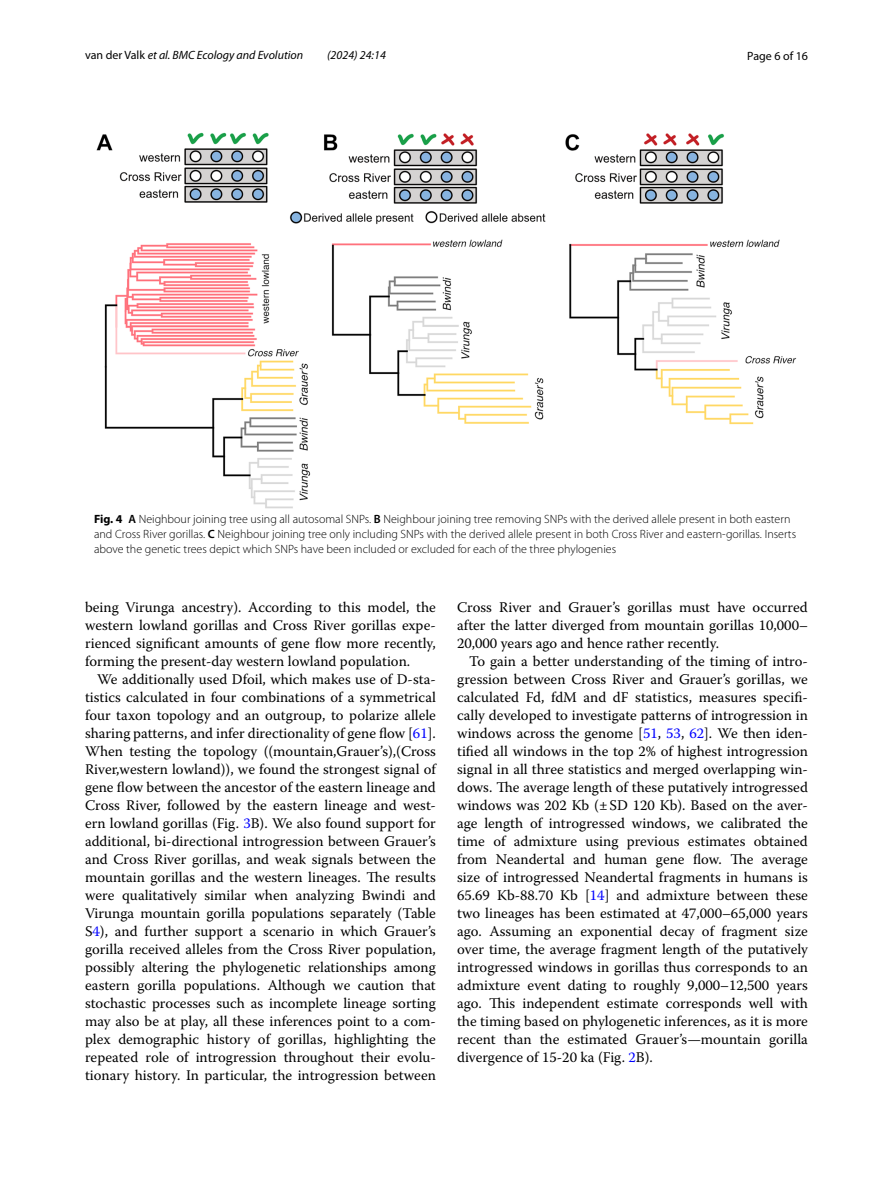
<style>
.page{position:relative;width:893px;height:1187px;background:#fff}
.page>*{position:absolute;margin:0;border:0;box-sizing:border-box;transform-origin:0 0}
.t1{font:14.7px/18px "Warnock Pro";color:#000;text-align:justify}
.t2{font:300 12px/15px "Myriad Pro";color:#000}
.t3{font:italic 12px "Myriad Pro";color:#000}
.t4{font:12px "Myriad Pro";color:#000}
.s1{font-style:normal}
.s2{font-weight:700}
.s3{font-weight:600}
.s4{color:#00f}
</style>
<div class="page">
<img style="left:96px;top:133px;width:701px;height:375px">
<p class="t3" style="left:85px;top:48px;width:220px"><span class="s1">van der Valk</span> et al. BMC Ecology and Evolution</p>
<p class="t3" style="left:327px;top:48px;width:60px">(2024) 24:14</p>
<p class="t4" style="left:747px;top:48px;width:62px">Page 6 of 16</p>
<p class="t2" style="left:94px;top:512px;width:704px"><span class="s2">Fig. 4</span> <span class="s3">A</span> Neighbour joining tree using all autosomal SNPs. <span class="s3">B</span> Neighbour joining tree removing SNPs with the derived allele present in both eastern and Cross River gorillas. <span class="s3">C</span> Neighbour joining tree only including SNPs with the derived allele present in both Cross River and eastern-gorillas. Inserts above the genetic trees depict which SNPs have been included or excluded for each of the three phylogenies</p>
<p class="t1" style="left:85px;top:597px;width:352px">being Virunga ancestry). According to this model, the western lowland gorillas and Cross River gorillas expe&shy;rienced significant amounts of gene flow more recently, forming the present-day western lowland population.</p>
<p class="t1" style="left:85px;top:669px;width:352px;text-indent:12px">We additionally used Dfoil, which makes use of D-sta&shy;tistics calculated in four combinations of a symmetrical four taxon topology and an outgroup, to polarize allele sharing patterns, and infer directionality of gene flow [<span class="s4">61</span>].<br>When testing the topology ((mountain,Grauer’s),(Cross River,western lowland)), we found the strongest signal of gene flow between the ancestor of the eastern lineage and Cross River, followed by the eastern lineage and west&shy;ern lowland gorillas (Fig. <span class="s4">3</span>B). We also found support for additional, bi-directional introgression between Grauer’s and Cross River gorillas, and weak signals between the mountain gorillas and the western lineages. The results were qualitatively similar when analyzing Bwindi and Virunga mountain gorilla populations separately (Table S<span class="s4">4</span>), and further support a scenario in which Grauer’s gorilla received alleles from the Cross River population, possibly altering the phylogenetic relationships among eastern gorilla populations. Although we caution that stochastic processes such as incomplete lineage sorting may also be at play, all these inferences point to a com&shy;plex demographic history of gorillas, highlighting the repeated role of introgression throughout their evolu&shy;tionary history. In particular, the introgression between</p>
<p class="t1" style="left:457px;top:597px;width:352px">Cross River and Grauer’s gorillas must have occurred after the latter diverged from mountain gorillas 10,000– 20,000 years ago and hence rather recently.</p>
<p class="t1" style="left:457px;top:651px;width:352px;text-indent:12px">To gain a better understanding of the timing of intro&shy;gression between Cross River and Grauer’s gorillas, we calculated Fd, fdM and dF statistics, measures specifi&shy;cally developed to investigate patterns of introgression in windows across the genome [<span class="s4">51</span>, <span class="s4">53</span>, <span class="s4">62</span>]. We then iden&shy;tified all windows in the top 2% of highest introgression signal in all three statistics and merged overlapping win&shy;dows. The average length of these putatively introgressed windows was 202 Kb (±SD 120 Kb). Based on the aver&shy;age length of introgressed windows, we calibrated the time of admixture using previous estimates obtained from Neandertal and human gene flow. The average size of introgressed Neandertal fragments in humans is 65.69 Kb-88.70 Kb [<span class="s4">14</span>] and admixture between these two lineages has been estimated at 47,000–65,000 years ago. Assuming an exponential decay of fragment size over time, the average fragment length of the putatively introgressed windows in gorillas thus corresponds to an admixture event dating to roughly 9,000–12,500 years ago. This independent estimate corresponds well with the timing based on phylogenetic inferences, as it is more recent than the estimated Grauer’s—mountain gorilla divergence of 15-20 ka (Fig. <span class="s4">2</span>B).</p>
</div>
